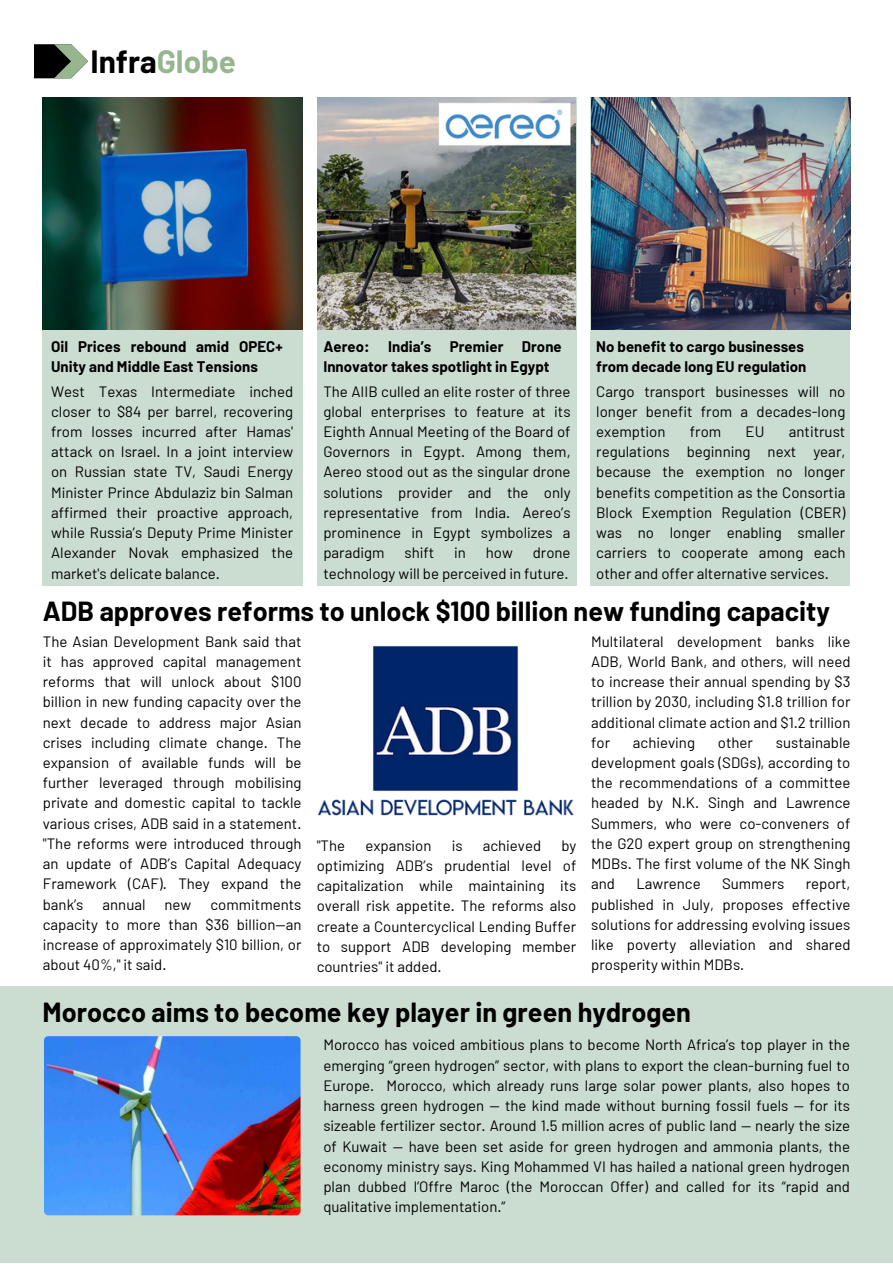
<style>
.page{position:relative;width:893px;height:1264px;background:#fff}
.page>*{position:absolute;margin:0;border:0;box-sizing:border-box;transform-origin:0 0}
.t1{font:700 31.5px "Barlow";color:#000}
.t2{font:700 27px "Barlow";color:#000}
.t3{font:15px/20.2px "Barlow";color:#000;text-align:justify}
.t4{font:700 15px/20.2px "Barlow";letter-spacing:.005em;color:#000}
.s1{color:#97b690}
</style>
<div class="page">
<svg style="left:34px;top:44px;width:54px;height:34px;background:#566054"></svg>
<div style="left:0;top:985px;width:892px;height:277px;background:#cbddd1"></div>
<img style="left:44px;top:1036px;width:256px;height:179px;border-radius:4px">
<div style="left:590px;top:97px;width:260px;height:488px;background:#cbddd1"></div>
<div style="left:42px;top:97px;width:260px;height:488px;background:#cbddd1"></div>
<div style="left:317px;top:97px;width:259px;height:488px;background:#cbddd1"></div>
<img style="left:318px;top:646px;width:256px;height:170px">
<img style="left:591px;top:97px;width:259px;height:232px">
<img style="left:317px;top:97px;width:258px;height:232px">
<img style="left:42px;top:97px;width:260px;height:232px">
<p class="t1" style="left:90px;top:42px;width:147px">Infra<span class="s1">Globe</span></p>
<p class="t4" style="left:51px;top:335px;width:233px">Oil Prices rebound amid OPEC+<br>Unity and Middle East Tensions</p>
<p class="t3" style="left:51px;top:380px;width:243px">West Texas Intermediate inched closer to $84 per barrel, recovering from losses incurred after Hamas' attack on Israel. In a joint interview on Russian state TV, Saudi Energy Minister Prince Abdulaziz bin Salman affirmed their proactive approach, while Russia’s Deputy Prime Minister Alexander Novak emphasized the market's delicate balance.</p>
<p class="t4" style="left:323px;top:335px;width:240px">Aereo: India’s Premier Drone<br>Innovator takes spotlight in Egypt</p>
<p class="t3" style="left:323px;top:380px;width:249px">The AIIB culled an elite roster of three global enterprises to feature at its Eighth Annual Meeting of the Board of Governors in Egypt. Among them, Aereo stood out as the singular drone solutions provider and the only representative from India. Aereo’s prominence in Egypt symbolizes a paradigm</p>
<p class="t3" style="left:323px;top:542px;width:249px;text-align:right">drone<br>technology will be perceived in future.</p>
<p class="t3" style="left:404px;top:542px;width:31px">shift</p>
<p class="t3" style="left:454px;top:542px;width:13px">in</p>
<p class="t3" style="left:485px;top:542px;width:29px">how</p>
<p class="t4" style="left:596px;top:335px;width:212px">No benefit to cargo businesses from decade long EU regulation</p>
<p class="t3" style="left:596px;top:380px;width:251px">Cargo transport businesses will no longer benefit from a decades-long exemption</p>
<p class="t3" style="left:596px;top:421px;width:251px;text-indent:192px">antitrust regulations beginning next year, because the exemption no longer benefits competition as the Consortia Block Exemption Regulation (CBER) was no longer enabling smaller carriers to cooperate among each other and offer alternative services.</p>
<p class="t3" style="left:689px;top:421px;width:33px">from</p>
<p class="t3" style="left:745px;top:421px;width:20px">EU</p>
<p class="t2" style="left:43px;top:593px;width:788px">ADB approves reforms to unlock $100 billion new funding capacity</p>
<p class="t3" style="left:43px;top:630px;width:260px">The Asian Development Bank said that it has approved capital management reforms that will unlock about $100 billion in new funding capacity over the next decade to address major Asian crises including climate change. The expansion of available funds will be further leveraged through mobilising private and domestic capital to tackle various crises, ADB said in a statement. "The reforms were introduced through an update of ADB’s Capital Adequacy Framework (CAF). They expand the bank’s</p>
<p class="t3" style="left:43px;top:893px;width:260px;text-indent:168px">commitments capacity to more than $36 billion—an increase of approximately $10 billion, or about 40%," it said.</p>
<p class="t3" style="left:102px;top:893px;width:44px">annual</p>
<p class="t3" style="left:164px;top:893px;width:28px">new</p>
<p class="t3" style="left:317px;top:834px;width:30px">"The</p>
<p class="t3" style="left:365px;top:834px;width:68px">expansion</p>
<p class="t3" style="left:451px;top:834px;width:12px">is</p>
<p class="t3" style="left:483px;top:834px;width:60px">achieved</p>
<p class="t3" style="left:317px;top:834px;width:261px;text-indent:244px">by optimizing ADB’s prudential level of capitalization while maintaining its overall risk appetite. The reforms also create a Countercyclical Lending Buffer to support ADB developing member countries" it added.</p>
<p class="t3" style="left:591px;top:630px;width:261px">Multilateral development banks like ADB, World Bank, and others, will need to increase their annual spending by $3 trillion by 2030, including $1.8 trillion for additional climate action and $1.2 trillion for</p>
<p class="t3" style="left:591px;top:731px;width:261px;text-indent:185px">sustainable development goals (SDGs), according to the recommendations of a committee headed by N.K. Singh and Lawrence Summers, who were co-conveners of the G20 expert group on strengthening MDBs. The first volume of the NK Singh and</p>
<p class="t3" style="left:633px;top:731px;width:64px">achieving</p>
<p class="t3" style="left:717px;top:731px;width:37px">other</p>
<p class="t3" style="left:636px;top:873px;width:66px">Lawrence</p>
<p class="t3" style="left:722px;top:873px;width:64px">Summers</p>
<p class="t3" style="left:591px;top:873px;width:261px;text-indent:214px">report, published in July, proposes effective solutions for addressing evolving issues like poverty alleviation and shared prosperity within MDBs.</p>
<p class="t2" style="left:42px;top:995px;width:650px">Morocco aims to become key player in green hydrogen</p>
<p class="t3" style="left:323px;top:1034px;width:528px">Morocco has voiced ambitious plans to become North Africa’s top player in the emerging “green hydrogen” sector, with plans to export the clean-burning fuel to Europe. Morocco, which already runs large solar power plants, also hopes to harness green hydrogen — the kind made without burning fossil fuels — for its sizeable fertilizer sector. Around 1.5 million acres of public land — nearly the size of Kuwait — have been set aside for green hydrogen and ammonia plants, the economy ministry says. King Mohammed VI has hailed a national green hydrogen plan dubbed l’Offre Maroc (the Moroccan Offer) and called for its “rapid and qualitative implementation.”</p>
</div>
